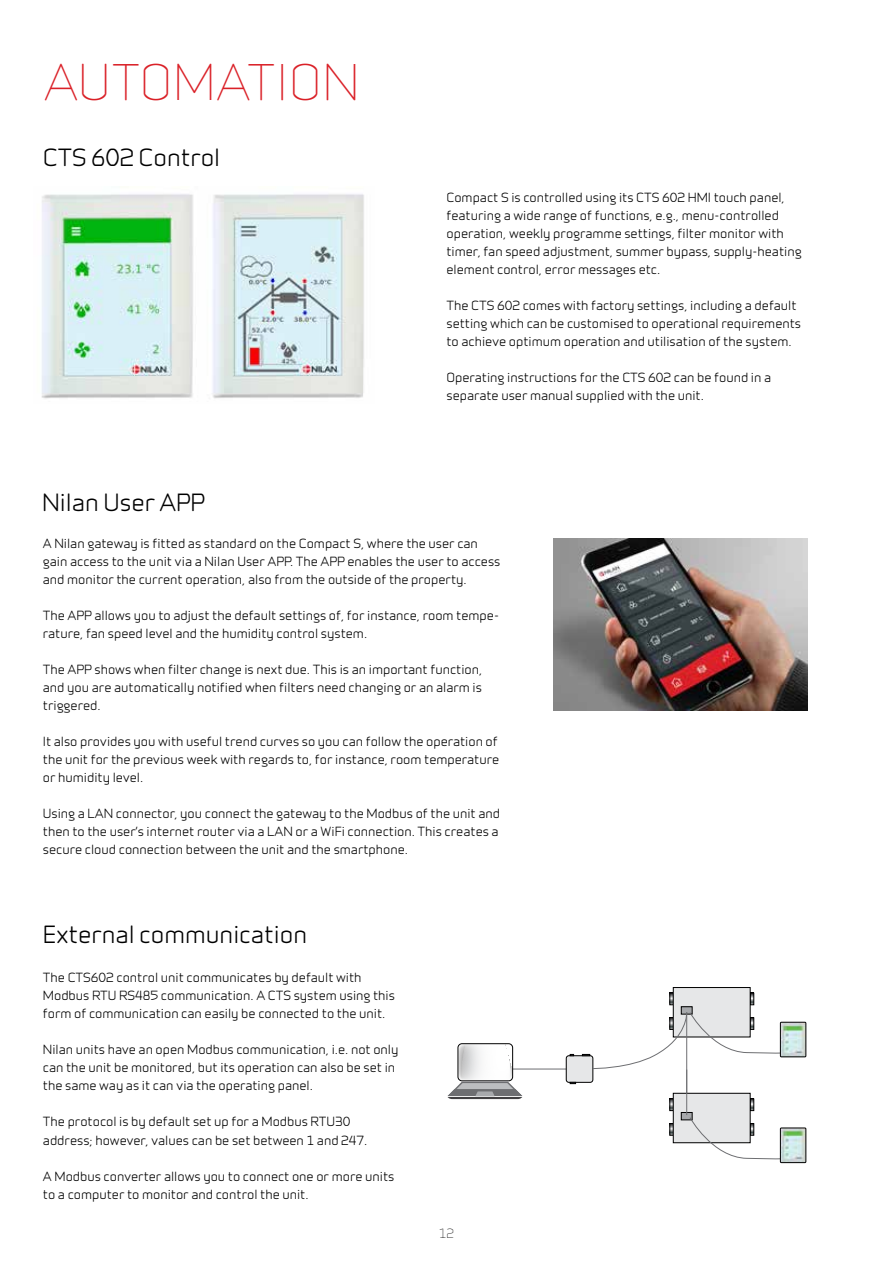
<style>
.page{position:relative;width:893px;height:1263px;background:#fff}
.page>*{position:absolute;margin:0;border:0;box-sizing:border-box;transform-origin:0 0}
.t1{font:300 46.5px "Infinity";color:#da2128}
.t2{font:500 22.5px "Infinity";color:#000}
.t3{font:500 12px/18px "Infinity";color:#000}
.t4{font:300 12px "Infinity";color:#000}
</style>
<div class="page">
<svg style="left:670px;top:993px;width:3px;height:12px"></svg>
<div style="left:750px;top:993px;width:4px;height:12px;border:1px solid #000"></div>
<svg style="left:670px;top:1123px;width:3px;height:12px"></svg>
<svg style="left:670px;top:1098px;width:3px;height:13px"></svg>
<div style="left:750px;top:1098px;width:4px;height:13px;border:1px solid #000"></div>
<hr style="left:513px;top:1069px;width:53px;height:1px;background:#6d6e71">
<div style="left:673px;top:987px;width:77px;height:50px;background:#e6e7e8"></div>
<div style="left:673px;top:987px;width:77px;height:50px;border:1px solid #000"></div>
<div style="left:681px;top:1007px;width:11px;height:7px;background:#a7a9ac"></div>
<img style="left:782px;top:1024px;width:22px;height:31px">
<div style="left:780px;top:1022px;width:26px;height:35px;border:1px solid #000"></div>
<div style="left:566px;top:1056px;width:27px;height:26px;background:#e6e7e8;border-radius:3px"></div>
<div style="left:566px;top:1056px;width:27px;height:26px;border:1px solid #000;border-radius:3px"></div>
<svg style="left:570px;top:1082px;width:6px;height:2px"></svg>
<svg style="left:582px;top:1012px;width:199px;height:57px"></svg>
<hr style="left:686px;top:1012px;width:1px;height:118px;background:#6d6e71">
<div style="left:673px;top:1093px;width:77px;height:50px;background:#e6e7e8"></div>
<div style="left:673px;top:1093px;width:77px;height:50px;border:1px solid #000"></div>
<div style="left:681px;top:1112px;width:11px;height:8px;background:#a7a9ac"></div>
<div style="left:681px;top:1112px;width:11px;height:8px;border:1px solid #000"></div>
<svg style="left:689px;top:1117px;width:92px;height:42px"></svg>
<img style="left:782px;top:1130px;width:22px;height:31px">
<div style="left:780px;top:1128px;width:26px;height:35px;border:1px solid #000"></div>
<hr style="left:686px;top:1069px;width:1px;height:46px;background:#6d6e71">
<div style="left:458px;top:1043px;width:55px;height:38px;border:1px solid #000;border-radius:4px"></div>
<svg style="left:447px;top:1044px;width:77px;height:55px"></svg>
<img style="left:554px;top:538px;width:254px;height:172px">
<img style="left:41px;top:194px;width:323px;height:205px">
<h1 class="t1" style="left:44px;top:48px;width:318px">AUTOMATION</h1>
<h2 class="t2" style="left:43px;top:141px;width:179px">CTS 602 Control</h2>
<h2 class="t2" style="left:42px;top:486px;width:164px">Nilan User APP</h2>
<p class="t3" style="left:446px;top:187px;width:357px">Compact S is controlled using its CTS 602 HMI touch panel, featuring a wide range of functions, e.g., menu-controlled operation, weekly programme settings, filter monitor with timer, fan speed adjustment, summer bypass, supply-heating element control, error messages etc.</p>
<p class="t3" style="left:446px;top:295px;width:356px">The CTS 602 comes with factory settings, including a default setting which can be customised to operational requirements to achieve optimum operation and utilisation of the system.</p>
<p class="t3" style="left:446px;top:367px;width:326px">Operating instructions for the CTS 602 can be found in a separate user manual supplied with the unit.</p>
<p class="t3" style="left:43px;top:533px;width:459px">A Nilan gateway is fitted as standard on the Compact S, where the user can gain access to the unit via a Nilan User APP. The APP enables the user to access and monitor the current operation, also from the outside of the property.</p>
<p class="t3" style="left:43px;top:605px;width:458px">The APP allows you to adjust the default settings of, for instance, room tempe&shy;rature, fan speed level and the humidity control system.</p>
<p class="t3" style="left:43px;top:659px;width:441px;text-align:justify">The APP shows when filter change is next due. This is an important function, and you are automatically notified when filters need changing or an alarm is triggered.</p>
<p class="t3" style="left:43px;top:731px;width:458px">It also provides you with useful trend curves so you can follow the operation of the unit for the previous week with regards to, for instance, room temperature or humidity level.</p>
<p class="t3" style="left:43px;top:803px;width:459px;text-align:justify">Using a LAN connector, you connect the gateway to the Modbus of the unit and then to the user’s internet router via a LAN or a WiFi connection. This creates a secure cloud connection between the unit and the smartphone.</p>
<h2 class="t2" style="left:43px;top:918px;width:266px">External communication</h2>
<p class="t3" style="left:43px;top:968px;width:354px">The CTS602 control unit communicates by default with<br>Modbus RTU RS485 communication. A CTS system using this form of communication can easily be connected to the unit.</p>
<p class="t3" style="left:43px;top:1040px;width:357px">Nilan units have an open Modbus communication, i.e. not only can the unit be monitored, but its operation can also be set in the same way as it can via the operating panel.</p>
<p class="t3" style="left:43px;top:1112px;width:326px">The protocol is by default set up for a Modbus RTU30 address; however, values can be set between 1 and 247.</p>
<p class="t3" style="left:43px;top:1166px;width:353px">A Modbus converter allows you to connect one or more units to a computer to monitor and control the unit.</p>
<p class="t4" style="left:439px;top:1224px;width:17px">12</p>
</div>
